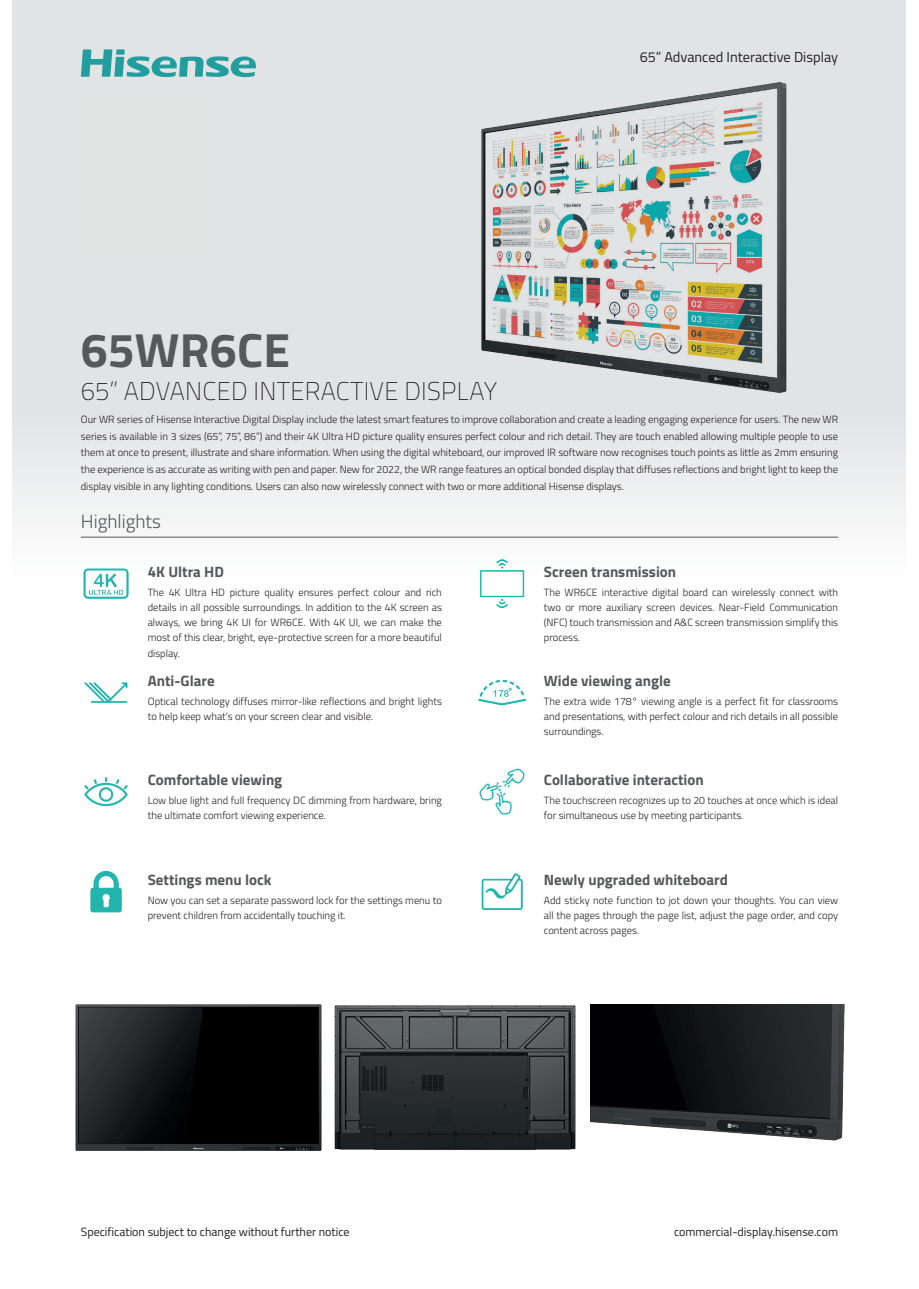
<style>
.page{position:relative;width:919px;height:1289px;background:#fff}
.page>*{position:absolute;margin:0;border:0;box-sizing:border-box;transform-origin:0 0}
.t1{font:700 48px "Titillium Web";letter-spacing:.005em;color:#57585a}
.t2{font:200 25.65px "Titillium Web";letter-spacing:.01em;color:#231f20}
.t3{font:300 19.05px "Titillium Web";color:#57585a}
.t4{font:700 15px "Titillium Web";color:#57585a}
.t5{font:14.4px "Titillium Web";color:#231f20}
.t6{font:12px "Titillium Web";color:#231f20}
.t7{font:300 10.5px/15.3px "Titillium Web";color:#231f20;text-align:justify}
</style>
<div class="page">
<div style="left:12px;top:0;width:893px;height:684px;background:linear-gradient(to bottom,#d9dadc,#fbfbfb)"></div>
<svg style="left:81px;top:49px;width:176px;height:28px;background:#86c1c2"></svg>
<img style="left:216px;top:102px;width:10px;height:145px">
<img style="left:462px;top:62px;width:335px;height:366px">
<img style="left:82px;top:559px;width:48px;height:48px">
<img style="left:84px;top:777px;width:44px;height:30px">
<img style="left:478px;top:668px;width:48px;height:38px">
<img style="left:82px;top:668px;width:48px;height:35px">
<img style="left:478px;top:559px;width:48px;height:48px">
<img style="left:479px;top:768px;width:46px;height:47px">
<img style="left:90px;top:870px;width:32px;height:43px">
<img style="left:481px;top:873px;width:42px;height:38px">
<hr style="left:81px;top:536px;width:757px;height:1px;background:#57585a">
<img style="left:334px;top:1005px;width:242px;height:145px">
<img style="left:75px;top:1004px;width:247px;height:147px">
<img style="left:590px;top:1004px;width:255px;height:137px">
<div style="left:74px;top:93px;width:142px;height:164px;background:#e2e4e4"></div>
<h1 class="t1" style="left:81px;top:314px;width:211px">65WR6CE</h1>
<h2 class="t2" style="left:81px;top:372px;width:418px">65” ADVANCED INTERACTIVE DISPLAY</h2>
<h3 class="t5" style="left:639px;top:46px;width:200px">65” Advanced Interactive Display</h3>
<p class="t7" style="left:81px;top:411px;width:758px;line-height:16.5px">Our WR series of Hisense Interactive Digital Display include the latest smart features to improve collaboration and create a leading engaging experience for users. The new WR series is available in 3 sizes (65”, 75”, 86”) and their 4K Ultra HD picture quality ensures perfect colour and rich detail. They are touch enabled allowing multiple people to use them at once to present, illustrate and share information. When using the digital whiteboard, our improved IR software now recognises touch points as little as 2mm ensuring the experience is as accurate as writing with pen and paper. New for 2022, the WR range features an optical bonded display that diffuses reflections and bright light to keep the display visible in any lighting conditions. Users can also now wirelessly connect with two or more additional Hisense displays.</p>
<h3 class="t3" style="left:81px;top:507px;width:82px">Highlights</h3>
<h3 class="t4" style="left:148px;top:560px;width:78px">4K Ultra HD</h3>
<p class="t7" style="left:148px;top:584px;width:296px">The 4K Ultra HD picture quality ensures perfect colour and rich details in all possible surroundings. In addition to the 4K screen as always, we bring 4K UI for WR6CE. With 4K UI, we can make the most of this clear, bright, eye-protective screen for a more beautiful display.</p>
<h3 class="t4" style="left:148px;top:669px;width:68px">Anti-Glare</h3>
<p class="t7" style="left:148px;top:693px;width:295px">Optical technology diffuses mirror-like reflections and bright lights to help keep what’s on your screen clear and visible.</p>
<h3 class="t4" style="left:148px;top:767px;width:136px">Comfortable viewing</h3>
<p class="t7" style="left:148px;top:791px;width:296px">Low blue light and full frequency DC dimming from hardware, bring the ultimate comfort viewing experience.</p>
<h3 class="t4" style="left:148px;top:868px;width:125px">Settings menu lock</h3>
<p class="t7" style="left:148px;top:891px;width:296px">Now you can set a separate password lock for the settings menu to prevent children from accidentally touching it.</p>
<h3 class="t4" style="left:544px;top:560px;width:134px">Screen transmission</h3>
<p class="t7" style="left:544px;top:584px;width:296px">The WR6CE interactive digital board can wirelessly connect with two or more auxiliary screen devices. Near-Field Communication (NFC) touch transmission and A&amp;C screen transmission simplify this process.</p>
<h3 class="t4" style="left:544px;top:669px;width:128px">Wide viewing angle</h3>
<p class="t7" style="left:544px;top:693px;width:296px">The extra wide 178° viewing angle is a perfect fit for classrooms and presentations, with perfect colour and rich details in all possible surroundings.</p>
<h3 class="t4" style="left:544px;top:767px;width:161px">Collaborative interaction</h3>
<p class="t7" style="left:544px;top:791px;width:296px">The touchscreen recognizes up to 20 touches at once which is ideal for simultaneous use by meeting participants.</p>
<h3 class="t4" style="left:544px;top:868px;width:185px">Newly upgraded whiteboard</h3>
<p class="t7" style="left:544px;top:891px;width:296px">Add sticky note function to jot down your thoughts. You can view all the pages through the page list, adjust the page order, and copy content across pages.</p>
<p class="t6" style="left:81px;top:1222px;width:270px">Specification subject to change without further notice</p>
<p class="t6" style="left:674px;top:1222px;width:166px">commercial-display.hisense.com</p>
</div>
